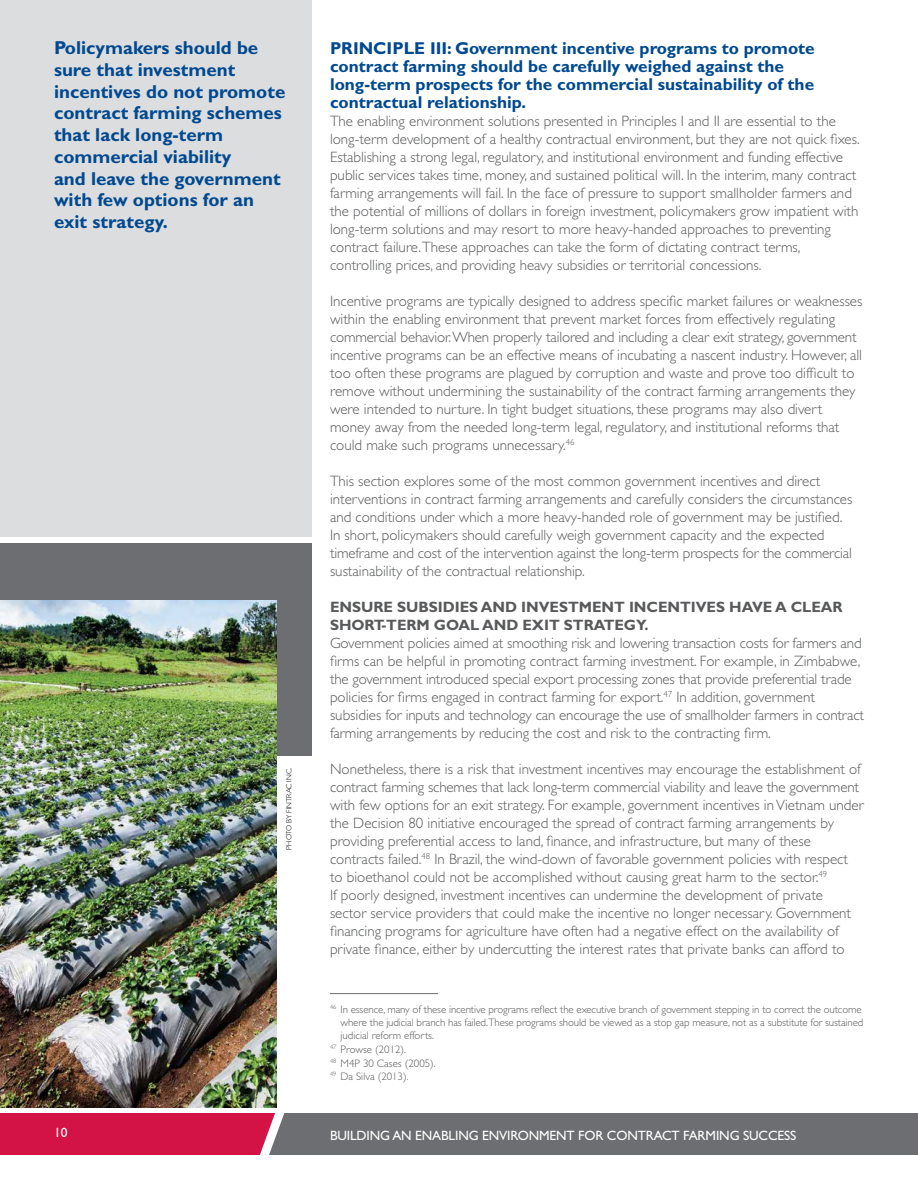
<style>
.page{position:relative;width:918px;height:1188px;background:#fff}
.page>*{position:absolute;margin:0;border:0;box-sizing:border-box;transform-origin:0 0}
.t1{font:700 18.75px/21.8px "Gill Sans Std";color:#004990}
.t2{font:700 17.25px/18px "Gill Sans Std";color:#004990}
.t3{font:300 15px/18px "Gill Sans Std";color:#58595b}
.t4{font:700 15px/18px "Gill Sans Std";letter-spacing:-.005em;color:#58595b}
.t5{font:13.5px "Gill Sans Std";letter-spacing:-.01em;color:#fff}
.t6{font:300 10.8px "Gill Sans Std";letter-spacing:-.01em;color:#58595b}
.t7{font:300 7.5px "Gill Sans Std";letter-spacing:-.005em;color:#000}
</style>
<div class="page">
<svg style="left:0;top:1113px;width:918px;height:42px;background:#8c5465"></svg>
<hr style="left:330px;top:993px;width:108px;height:1px;background:#6d6e71">
<div style="left:0;top:0;width:312px;height:537px;background:#dcddde"></div>
<div style="left:0;top:543px;width:312px;height:213px;background:#6d6e71"></div>
<img style="left:0;top:600px;width:276px;height:507px">
<p class="t1" style="left:54px;top:37px;width:233px">Policymakers should be sure that investment incentives do not promote contract farming schemes that lack long-term commercial viability<br>and leave the government with few options for an exit strategy.</p>
<p class="t7" style="left:285px;top:850px;width:83px;rotate:-90deg">PHOTO BY FINTRAC INC.</p>
<p class="t2" style="left:330px;top:39px;width:486px">PRINCIPLE III: Government incentive programs to promote contract farming should be carefully weighed against the long-term prospects for the commercial sustainability of the contractual relationship.</p>
<p class="t3" style="left:330px;top:112px;width:531px">The enabling environment solutions presented in Principles I and II are essential to the long-term development of a healthy contractual environment, but they are not quick fixes.<br>Establishing a strong legal, regulatory, and institutional environment and funding effective public services takes time, money, and sustained political will. In the interim, many contract farming arrangements will fail. In the face of pressure to support smallholder farmers and the potential of millions of dollars in foreign investment, policymakers grow impatient with long-term solutions and may resort to more heavy-handed approaches to preventing contract failure.These approaches can take the form of dictating contract terms, controlling prices, and providing heavy subsidies or territorial concessions.</p>
<p class="t3" style="left:330px;top:292px;width:534px">Incentive programs are typically designed to address specific market failures or weaknesses within the enabling environment that prevent market forces from effectively regulating commercial behavior. When properly tailored and including a clear exit strategy, government incentive programs can be an effective means of incubating a nascent industry. However, all too often these programs are plagued by corruption and waste and prove too difficult to remove without undermining the sustainability of the contract farming arrangements they were intended to nurture. In tight budget situations, these programs may also divert money away from the needed long-term legal, regulatory, and institutional reforms that could make such programs unnecessary.<sup>46</sup></p>
<p class="t3" style="left:330px;top:472px;width:524px">This section explores some of the most common government incentives and direct interventions in contract farming arrangements and carefully considers the circumstances and conditions under which a more heavy-handed role of government may be justified.<br>In short, policymakers should carefully weigh government capacity and the expected timeframe and cost of the intervention against the long-term prospects for the commercial sustainability of the contractual relationship.</p>
<p class="t4" style="left:330px;top:598px;width:514px">ENSURE SUBSIDIES AND INVESTMENT INCENTIVES HAVE A CLEAR<br>SHORT-TERM GOAL AND EXIT STRATEGY.</p>
<p class="t3" style="left:330px;top:634px;width:536px">Government policies aimed at smoothing risk and lowering transaction costs for farmers and firms can be helpful in promoting contract farming investment. For example, in Zimbabwe, the government introduced special export processing zones that provide preferential trade policies for firms engaged in contract farming for export.<sup>47</sup> In addition, government subsidies for inputs and technology can encourage the use of smallholder farmers in contract farming arrangements by reducing the cost and risk to the contracting firm.</p>
<p class="t3" style="left:330px;top:760px;width:535px">Nonetheless, there is a risk that investment incentives may encourage the establishment of contract farming schemes that lack long-term commercial viability and leave the government with few options for an exit strategy. For example, government incentives in Vietnam under the Decision 80 initiative encouraged the spread of contract farming arrangements by providing preferential access to land, finance, and infrastructure, but many of these contracts failed.<sup>48</sup> In Brazil, the wind-down of favorable government policies with respect to bioethanol could not be accomplished without causing great harm to the sector.<sup>49<br></sup>If poorly designed, investment incentives can undermine the development of private<br>sector service providers that could make the incentive no longer necessary. Government financing programs for agriculture have often had a negative effect on the availability of private finance, either by undercutting the interest rates that private banks can afford to</p>
<p class="t6" style="left:330px;top:1003px;width:533px"><sup>46</sup> In essence, many of these incentive programs reflect the executive branch of government stepping in to correct the outcome</p>
<p class="t6" style="left:341px;top:1016px;width:524px">where the judicial branch has failed.These programs should be viewed as a stop gap measure, not as a substitute for sustained</p>
<p class="t6" style="left:341px;top:1030px;width:95px">judicial reform efforts.</p>
<p class="t6" style="left:330px;top:1043px;width:78px"><sup>47</sup> Prowse (2012).</p>
<p class="t6" style="left:330px;top:1057px;width:107px"><sup>48</sup> M4P 30 Cases (2005).</p>
<p class="t6" style="left:330px;top:1070px;width:80px"><sup>49</sup> Da Silva (2013).</p>
<p class="t5" style="left:54px;top:1125px;width:15px">10</p>
<p class="t5" style="left:330px;top:1128px;width:468px">BUILDING AN ENABLING ENVIRONMENT FOR CONTRACT FARMING SUCCESS</p>
</div>
